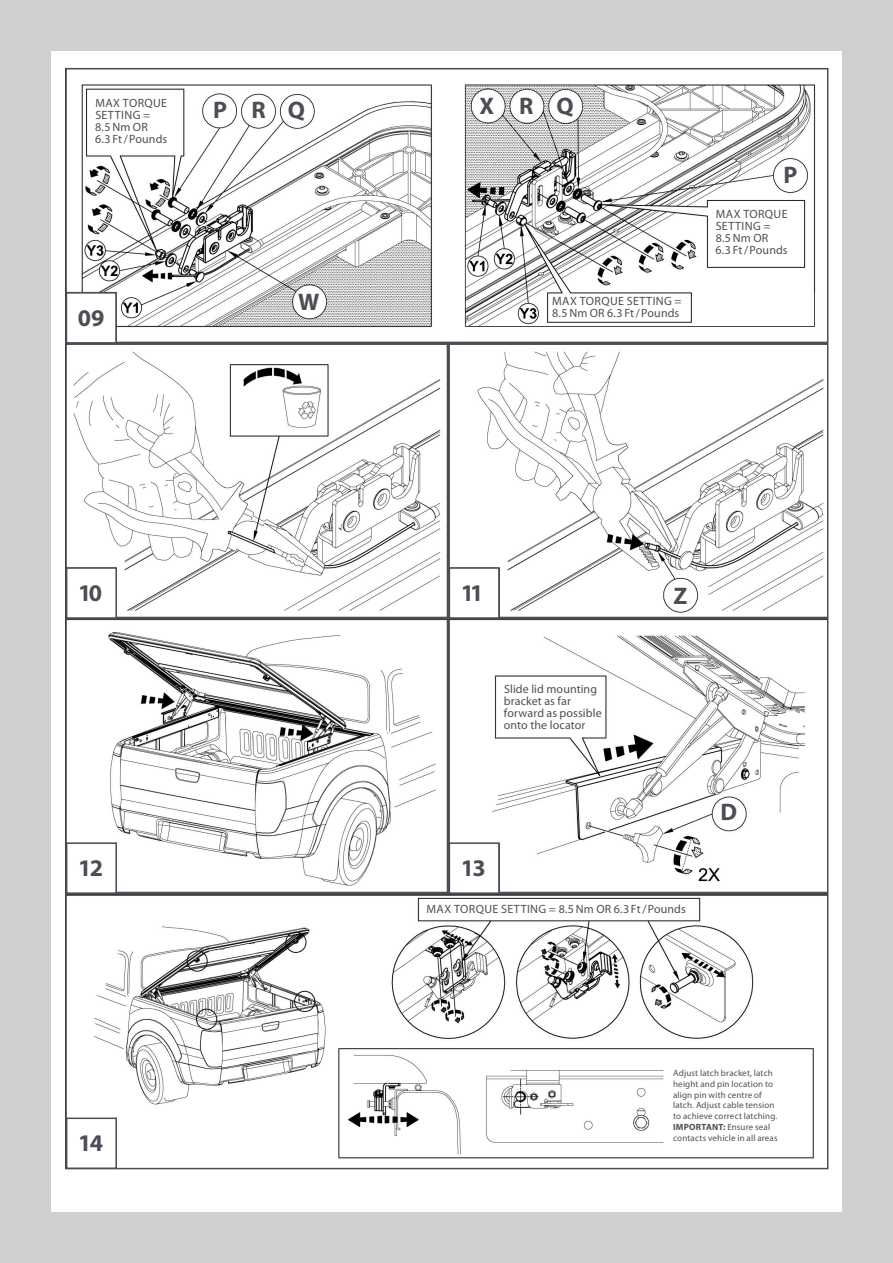
<style>
.page{position:relative;width:893px;height:1263px;background:#cecfce}
.page>*{position:absolute;margin:0;border:0;box-sizing:border-box;transform-origin:0 0}
.t1{font:700 24px "Myriad Pro";letter-spacing:-.065em;color:#4b4f55}
.t2{font:12px/12px "Myriad Pro";letter-spacing:.03em;color:#4b4f55}
.t3{font:12px/12px "Myriad Pro";letter-spacing:.01em;color:#4b4f55}
.t4{font:9px/10.8px "Myriad Pro";letter-spacing:.015em;color:#4b4f55}
.s1{font-weight:700}
</style>
<div class="page">
<div style="left:51px;top:51px;width:791px;height:1161px;background:#fff"></div>
<img style="left:68px;top:84px;width:757px;height:1075px">
<hr style="left:66px;top:342px;width:762px;height:3px;background:#4b4f55">
<hr style="left:66px;top:617px;width:762px;height:3px;background:#4b4f55">
<hr style="left:66px;top:892px;width:762px;height:3px;background:#4b4f55">
<hr style="left:447px;top:342px;width:3px;height:551px;background:#4b4f55">
<div style="left:720px;top:802px;width:19px;height:21px;background:#fff"></div>
<div style="left:66px;top:292px;width:51px;height:52px;background:#fff;border:2px solid #4b4f55"></div>
<div style="left:66px;top:567px;width:51px;height:52px;background:#fff;border:2px solid #4b4f55"></div>
<div style="left:449px;top:567px;width:51px;height:52px;background:#fff;border:2px solid #4b4f55"></div>
<div style="left:66px;top:842px;width:51px;height:52px;background:#fff;border:2px solid #4b4f55"></div>
<div style="left:449px;top:842px;width:51px;height:52px;background:#fff;border:2px solid #4b4f55"></div>
<div style="left:66px;top:1117px;width:51px;height:52px;background:#fff;border:2px solid #4b4f55"></div>
<h2 class="t2" style="left:95px;top:97px;width:74px">MAX torque setting =<br>8.5 Nm OR<br>6.3 Ft /Pounds</h2>
<h1 class="t1" style="left:213px;top:95px;width:93px">PRQ</h1>
<h1 class="t1" style="left:78px;top:302px;width:28px">09</h1>
<h1 class="t1" style="left:298px;top:287px;width:23px">W</h1>
<h1 class="t1" style="left:480px;top:90px;width:95px">XRQ</h1>
<h2 class="t2" style="left:552px;top:295px;width:131px">MAX torque setting =<br>8.5 Nm OR 6.3 Ft /Pounds</h2>
<h1 class="t1" style="left:783px;top:159px;width:15px">P</h1>
<h2 class="t2" style="left:716px;top:208px;width:74px">MAX torque setting =<br>8.5 Nm OR<br>6.3 Ft /Pounds</h2>
<h1 class="t1" style="left:78px;top:577px;width:26px">10</h1>
<h1 class="t1" style="left:461px;top:577px;width:24px">11</h1>
<h2 class="t3" style="left:504px;top:683px;width:99px">Slide lid mounting bracket as far forward as possible onto the locator</h2>
<h1 class="t1" style="left:78px;top:852px;width:27px">12</h1>
<h1 class="t1" style="left:461px;top:852px;width:27px">13</h1>
<h1 class="t1" style="left:673px;top:580px;width:15px">Z</h1>
<h2 class="t2" style="left:427px;top:903px;width:261px">MAX torque setting = 8.5 Nm OR 6.3 Ft/Pounds</h2>
<h1 class="t1" style="left:720px;top:797px;width:18px">D</h1>
<h1 class="t1" style="left:78px;top:1127px;width:27px">14</h1>
<p class="t4" style="left:673px;top:1067px;width:106px">Adjust latch bracket, latch height and pin location to align pin with centre of latch. Adjust cable tension to achieve correct latching.<br><span class="s1">IMPORTANT:</span> Ensure seal contacts vehicle in all areas</p>
</div>
